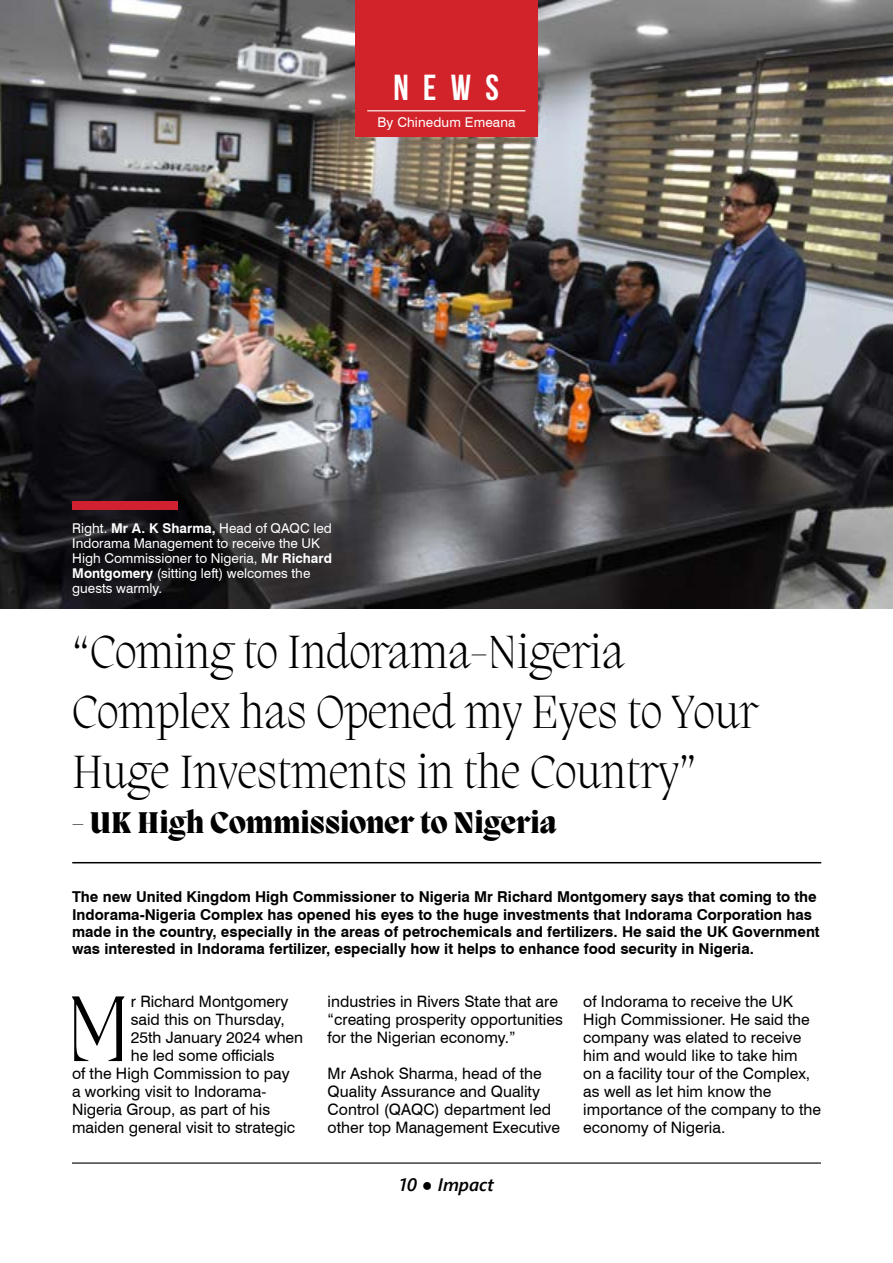
<style>
.page{position:relative;width:893px;height:1263px;background:#fff}
.page>*{position:absolute;margin:0;border:0;box-sizing:border-box;transform-origin:0 0}
.t1{font:200 95.7px "Migra";color:#000}
.t2{font:200 48px/60px "Migra";color:#000}
.t3{font:700 36px "Bebas Neue";color:#fff}
.t4{font:800 30.9px "Migra";color:#000}
.t5{font:italic 600 18px "Segoe UI";color:#000}
.t6{font:15.75px/18px "Swiss 721 BT";color:#000}
.t7{font:700 15px/17.2px "Swiss 721 BT";color:#000}
.t8{font:13.5px/15px "Swiss 721 BT";color:#fff}
.s1{font-weight:700}
</style>
<div class="page">
<hr style="left:72px;top:1162px;width:749px;height:1px;background:#000">
<img style="left:0;top:0;width:893px;height:608px">
<div style="left:355px;top:0;width:183px;height:136px;background:#d2232a"></div>
<hr style="left:367px;top:110px;width:158px;height:1px;background:#fff">
<hr style="left:72px;top:862px;width:749px;height:1px;background:#000">
<div style="left:72px;top:502px;width:106px;height:8px;background:#d12030"></div>
<h3 class="t3" style="left:394px;top:68px;width:107px">NEWS</h3>
<p class="t8" style="left:377px;top:114px;width:140px">By Chinedum Emeana</p>
<p class="t8" style="left:72px;top:520px;width:261px">Right. <span class="s1">Mr A. K Sharma,</span> Head of QAQC led Indorama Management to receive the UK High Commissioner to Nigeria, <span class="s1">Mr Richard Montgomery</span> (sitting left) welcomes the guests warmly.</p>
<h2 class="t2" style="left:72px;top:621px;width:688px">“Coming to Indorama-Nigeria<br>Complex has Opened my Eyes to Your<br>Huge Investments in the Country”</h2>
<h3 class="t4" style="left:72px;top:803px;width:486px">- UK High Commissioner to Nigeria</h3>
<p class="t7" style="left:72px;top:888px;width:749px">The new United Kingdom High Commissioner to Nigeria Mr Richard Montgomery says that coming to the Indorama-Nigeria Complex has opened his eyes to the huge investments that Indorama Corporation has made in the country, especially in the areas of petrochemicals and fertilizers. He said the UK Government was interested in Indorama fertilizer, especially how it helps to enhance food security in Nigeria.</p>
<h1 class="t1" style="left:65px;top:967px;width:67px">M</h1>
<p class="t6" style="left:131px;top:992px;width:159px">r Richard Montgomery</p>
<p class="t6" style="left:131px;top:1010px;width:155px">said this on Thursday,</p>
<p class="t6" style="left:131px;top:1028px;width:174px">25th January 2024 when</p>
<p class="t6" style="left:131px;top:1046px;width:145px">he led some officials</p>
<p class="t6" style="left:72px;top:1064px;width:219px">of the High Commission to pay</p>
<p class="t6" style="left:72px;top:1082px;width:196px">a working visit to Indorama-</p>
<p class="t6" style="left:72px;top:1100px;width:200px">Nigeria Group, as part of his</p>
<p class="t6" style="left:72px;top:1118px;width:225px">maiden general visit to strategic</p>
<p class="t6" style="left:328px;top:992px;width:237px">industries in Rivers State that are “creating prosperity opportunities for the Nigerian economy.”</p>
<p class="t6" style="left:328px;top:1064px;width:234px">Mr Ashok Sharma, head of the<br>Quality Assurance and Quality<br>Control (QAQC) department led other top Management Executive</p>
<p class="t5" style="left:399px;top:1167px;width:96px">10 <span class="s1">●</span> Impact</p>
<p class="t6" style="left:583px;top:992px;width:239px">of Indorama to receive the UK<br>High Commissioner. He said the company was elated to receive him and would like to take him<br>on a facility tour of the Complex, as well as let him know the importance of the company to the economy of Nigeria.</p>
</div>
